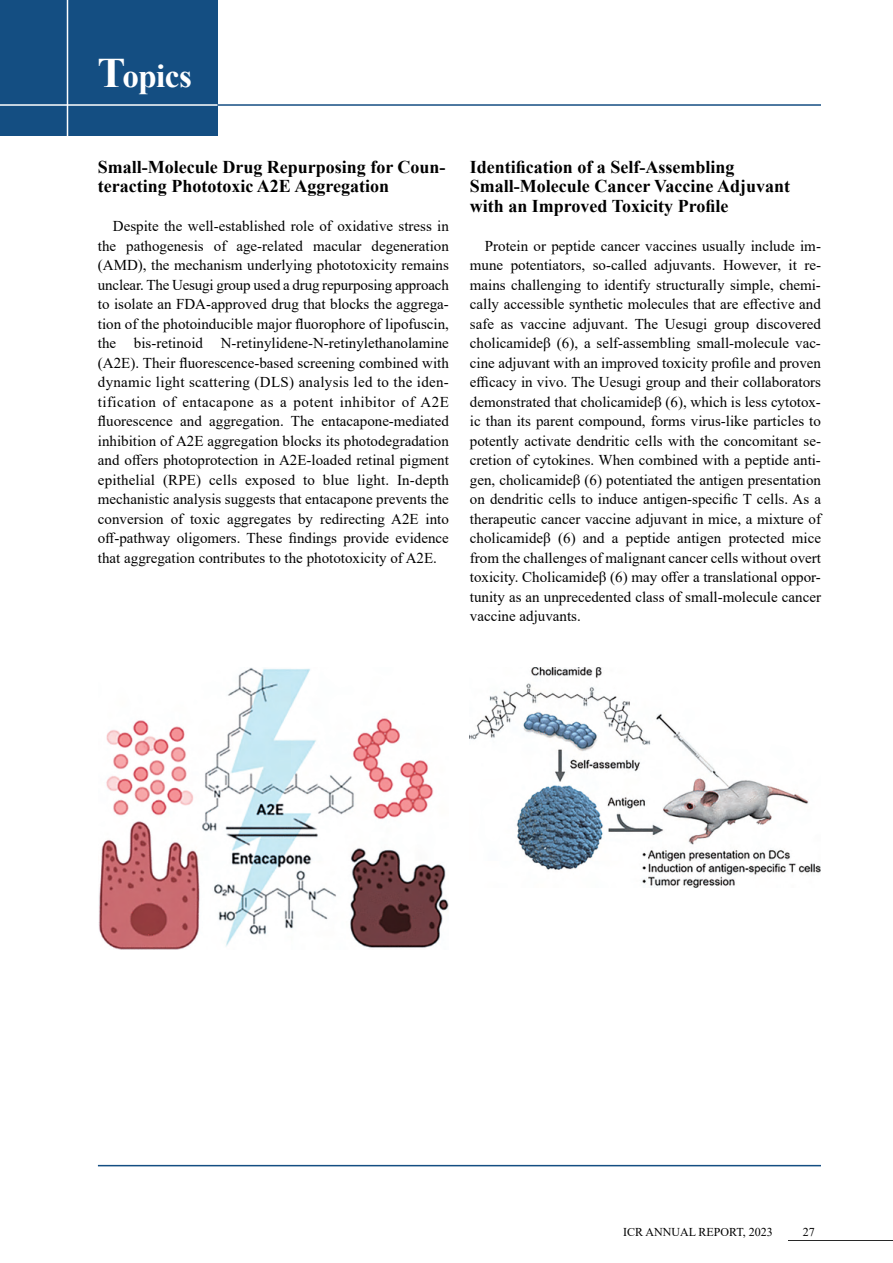
<style>
.page{position:relative;width:893px;height:1263px;background:#fff}
.page>*{position:absolute;margin:0;border:0;box-sizing:border-box;transform-origin:0 0}
.t1{font:700 33px "Times New Roman";letter-spacing:-.015em;color:#fff}
.h_topics{font:700 18px/19.5px "Times New Roman";color:#000}
.p_10pt_indent{font:15px/19.5px "Times New Roman";color:#000;text-align:justify}
.t2{font:12px "Times New Roman";color:#000}
.s1{font-size:42px}
</style>
<div class="page">
<div style="left:0;top:0;width:218px;height:136px;background:#144e82"></div>
<hr style="left:218px;top:104px;width:603px;height:2px;background:#144e82">
<hr style="left:0;top:104px;width:218px;height:2px;background:#fff">
<hr style="left:67px;top:0;width:1px;height:136px;background:#fff">
<hr style="left:788px;top:1240px;width:105px;height:1px;background:#000">
<hr style="left:98px;top:1165px;width:723px;height:1px;background:#144e82">
<img style="left:98px;top:668px;width:351px;height:281px">
<img style="left:470px;top:668px;width:351px;height:219px">
<h1 class="t1" style="left:98px;top:53px;width:96px"><span class="s1">T</span>opics</h1>
<p class="h_topics" style="left:98px;top:156px;width:349px">Small-Molecule Drug Repurposing for Coun&shy;teracting Phototoxic A2E Aggregation</p>
<p class="p_10pt_indent" style="left:98px;top:216px;width:353px;text-indent:15px">Despite the well-established role of oxidative stress in the pathogenesis of age-related macular degeneration (AMD), the mechanism underlying phototoxicity remains unclear. The Uesugi group used a drug repurposing approach to isolate an FDA-approved drug that blocks the aggrega&shy;tion of the photoinducible major fluorophore of lipofuscin, the bis-retinoid N-retinylidene-N-retinylethanolamine (A2E). Their fluorescence-based screening combined with dynamic light scattering (DLS) analysis led to the iden&shy;tification of entacapone as a potent inhibitor of A2E fluorescence and aggregation. The entacapone-mediated inhibition of A2E aggregation blocks its photodegradation and offers photoprotection in A2E-loaded retinal pigment epithelial (RPE) cells exposed to blue light. In-depth mechanistic analysis suggests that entacapone prevents the conversion of toxic aggregates by redirecting A2E into off-pathway oligomers. These findings provide evidence that aggregation contributes to the phototoxicity of A2E.</p>
<p class="h_topics" style="left:470px;top:156px;width:322px">Identification of a Self-Assembling<br>Small-Molecule Cancer Vaccine Adjuvant with an Improved Toxicity Profile</p>
<p class="p_10pt_indent" style="left:470px;top:235px;width:353px;text-indent:15px">Protein or peptide cancer vaccines usually include im&shy;mune potentiators, so-called adjuvants. However, it re&shy;mains challenging to identify structurally simple, chemi&shy;cally accessible synthetic molecules that are effective and safe as vaccine adjuvant. The Uesugi group discovered cholicamideβ (6), a self-assembling small-molecule vac&shy;cine adjuvant with an improved toxicity profile and proven efficacy in vivo. The Uesugi group and their collaborators demonstrated that cholicamideβ (6), which is less cytotox&shy;ic than its parent compound, forms virus-like particles to potently activate dendritic cells with the concomitant se&shy;cretion of cytokines. When combined with a peptide anti&shy;gen, cholicamideβ (6) potentiated the antigen presentation on dendritic cells to induce antigen-specific T cells. As a therapeutic cancer vaccine adjuvant in mice, a mixture of cholicamideβ (6) and a peptide antigen protected mice from the challenges of malignant cancer cells without overt toxicity. Cholicamideβ (6) may offer a translational oppor&shy;tunity as an unprecedented class of small-molecule cancer vaccine adjuvants.</p>
<p class="t2" style="left:623px;top:1223px;width:151px">ICR ANNUAL REPORT, 2023</p>
<p class="t2" style="left:803px;top:1223px;width:13px">27</p>
</div>
